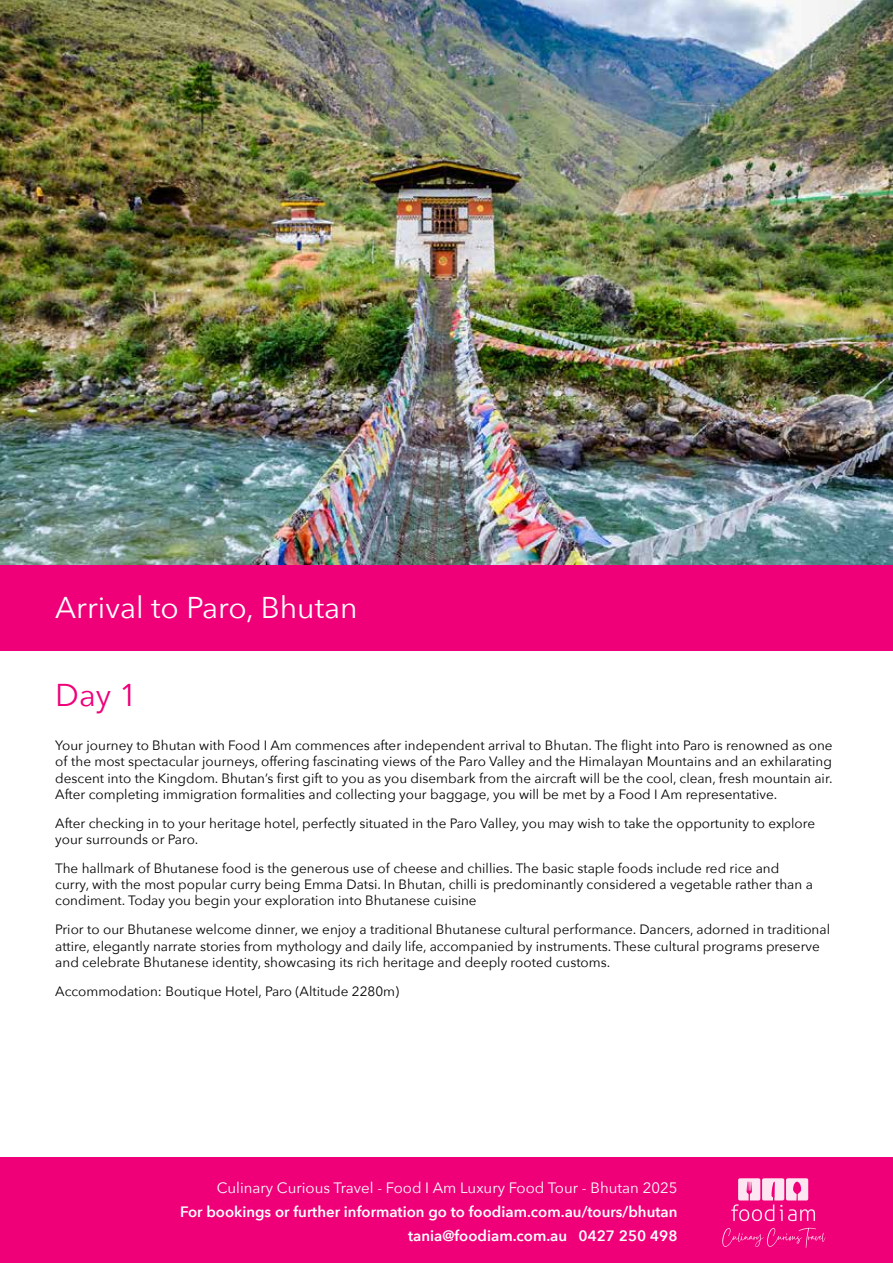
<style>
.page{position:relative;width:893px;height:1263px;background:#fff}
.page>*{position:absolute;margin:0;border:0;box-sizing:border-box;transform-origin:0 0}
.t1{font:31.5px "Avenir Next";color:#ef0079}
.t2{font:30px "Avenir Next";color:#fff}
.t3{font:600 15px/24px "Avenir Next";color:#fff;text-align:right}
.t4{font:15px "Avenir Next";color:#fff}
.t5{font:13.5px/16.2px "Avenir Next";color:#000}
</style>
<div class="page">
<div style="left:0;top:1157px;width:893px;height:106px;background:#ef0079"></div>
<svg style="left:731px;top:1178px;width:84px;height:43px"></svg>
<svg style="left:722px;top:1228px;width:103px;height:20px"></svg>
<img style="left:0;top:0;width:893px;height:566px">
<div style="left:0;top:566px;width:893px;height:85px;background:#ef0079"></div>
<h2 class="t2" style="left:55px;top:582px;width:304px">Arrival to Paro, Bhutan</h2>
<h1 class="t1" style="left:55px;top:668px;width:84px">Day 1</h1>
<p class="t5" style="left:55px;top:737px;width:779px;text-align:justify">Your journey to Bhutan with Food I Am commences after independent arrival to Bhutan. The flight into Paro is renowned as one of the most spectacular journeys, offering fascinating views of the Paro Valley and the Himalayan Mountains and an exhilarating descent into the Kingdom. Bhutan’s first gift to you as you disembark from the aircraft will be the cool, clean, fresh mountain air.<br>After completing immigration formalities and collecting your baggage, you will be met by a Food I Am representative.</p>
<p class="t5" style="left:55px;top:814px;width:761px">After checking in to your heritage hotel, perfectly situated in the Paro Valley, you may wish to take the opportunity to explore your surrounds or Paro.</p>
<p class="t5" style="left:55px;top:860px;width:759px">The hallmark of Bhutanese food is the generous use of cheese and chillies. The basic staple foods include red rice and curry, with the most popular curry being Emma Datsi. In Bhutan, chilli is predominantly considered a vegetable rather than a condiment. Today you begin your exploration into Bhutanese cuisine</p>
<p class="t5" style="left:55px;top:921px;width:776px">Prior to our Bhutanese welcome dinner, we enjoy a traditional Bhutanese cultural performance. Dancers, adorned in traditional attire, elegantly narrate stories from mythology and daily life, accompanied by instruments. These cultural programs preserve and celebrate Bhutanese identity, showcasing its rich heritage and deeply rooted customs.</p>
<p class="t5" style="left:55px;top:982px;width:345px">Accommodation: Boutique Hotel, Paro (Altitude 2280m)</p>
<p class="t4" style="left:217px;top:1175px;width:462px">Culinary Curious Travel - Food I Am Luxury Food Tour - Bhutan 2025</p>
<p class="t3" style="left:180px;top:1199px;width:499px">For bookings or further information go to foodiam.com.au/tours/bhutan tania@foodiam.com.au 0427 250 498</p>
</div>
